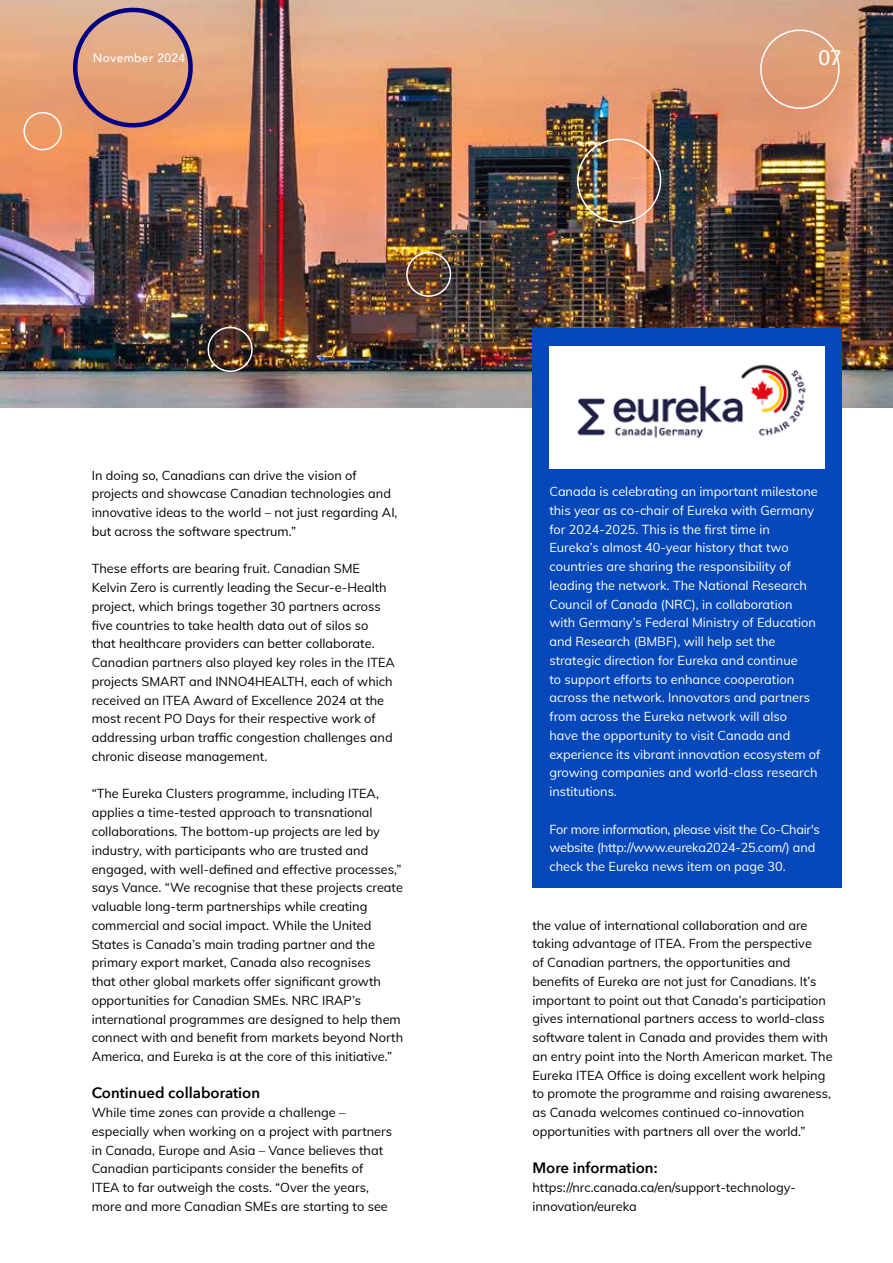
<style>
.page{position:relative;width:893px;height:1263px;background:#fff}
.page>*{position:absolute;margin:0;border:0;box-sizing:border-box;transform-origin:0 0}
.t1{font:500 21px "Avenir";color:#fff}
.t2{font:600 15px "Avenir Next";color:#000}
.t3{font:12.75px/18.8px "Muli";color:#000}
.t4{font:12.75px/18.8px "Muli";color:#fff}
.t5{font:12.75px/18.8px "Muli";letter-spacing:-.02em;color:#fff}
.t6{font:500 12px "Avenir";letter-spacing:.03em;color:#fff}
</style>
<div class="page">
<img style="left:0;top:0;width:893px;height:408px">
<svg style="left:23px;top:112px;width:39px;height:39px;background:#efa575"></svg>
<svg style="left:755px;top:23px;width:91px;height:93px;background:#dea07d"></svg>
<img style="left:572px;top:131px;width:96px;height:99px">
<img style="left:404px;top:248px;width:51px;height:53px">
<img style="left:206px;top:323px;width:51px;height:53px">
<svg style="left:69px;top:0;width:134px;height:138px;background:#cf967e"></svg>
<div style="left:532px;top:328px;width:310px;height:560px;background:#0648b9"></div>
<img style="left:549px;top:346px;width:276px;height:123px">
<p class="t6" style="left:93px;top:47px;width:94px">November 2024</p>
<h1 class="t1" style="left:819px;top:39px;width:25px">07</h1>
<p class="t3" style="left:92px;top:465px;width:307px">In doing so, Canadians can drive the vision of projects and showcase Canadian technologies and innovative ideas to the world – not just regarding AI, but across the software spectrum.”</p>
<p class="t3" style="left:92px;top:559px;width:304px">These efforts are bearing fruit. Canadian SME Kelvin Zero is currently leading the Secur-e-Health project, which brings together 30 partners across five countries to take health data out of silos so that healthcare providers can better collaborate.<br>Canadian partners also played key roles in the ITEA projects SMART and INNO4HEALTH, each of which received an ITEA Award of Excellence 2024 at the most recent PO Days for their respective work of addressing urban traffic congestion challenges and chronic disease management.</p>
<p class="t3" style="left:92px;top:784px;width:313px">“The Eureka Clusters programme, including ITEA, applies a time-tested approach to transnational collaborations. The bottom-up projects are led by industry, with participants who are trusted and engaged, with well-defined and effective processes,” says Vance. “We recognise that these projects create valuable long-term partnerships while creating commercial and social impact. While the United States is Canada’s main trading partner and the primary export market, Canada also recognises<br>that other global markets offer significant growth opportunities for Canadian SMEs. NRC IRAP’s international programmes are designed to help them connect with and benefit from markets beyond North America, and Eureka is at the core of this initiative.”</p>
<p class="t2" style="left:92px;top:1080px;width:170px">Continued collaboration</p>
<p class="t3" style="left:92px;top:1102px;width:302px">While time zones can provide a challenge – especially when working on a project with partners in Canada, Europe and Asia – Vance believes that Canadian participants consider the benefits of ITEA to far outweigh the costs. “Over the years, more and more Canadian SMEs are starting to see</p>
<p class="t4" style="left:549px;top:481px;width:273px">Canada is celebrating an important milestone this year as co-chair of Eureka with Germany for 2024-2025. This is the first time in Eureka’s almost 40-year history that two countries are sharing the responsibility of leading the network. The National Research Council of Canada (NRC), in collaboration with Germany’s Federal Ministry of Education and Research (BMBF), will help set the strategic direction for Eureka and continue<br>to support efforts to enhance cooperation across the network. Innovators and partners from across the Eureka network will also<br>have the opportunity to visit Canada and experience its vibrant innovation ecosystem of growing companies and world-class research institutions.</p>
<p class="t5" style="left:549px;top:819px;width:272px">For more information, please visit the Co-Chair's website (http://www.eureka2024-25.com/) and check the Eureka news item on page 30.</p>
<p class="t3" style="left:532px;top:915px;width:302px">the value of international collaboration and are taking advantage of ITEA. From the perspective<br>of Canadian partners, the opportunities and benefits of Eureka are not just for Canadians. It’s important to point out that Canada’s participation gives international partners access to world-class software talent in Canada and provides them with an entry point into the North American market. The Eureka ITEA Office is doing excellent work helping to promote the programme and raising awareness, as Canada welcomes continued co-innovation opportunities with partners all over the world.”</p>
<p class="t2" style="left:532px;top:1155px;width:127px">More information:</p>
<p class="t3" style="left:532px;top:1177px;width:265px">https://nrc.canada.ca/en/support-technology&shy;innovation/eureka</p>
</div>
